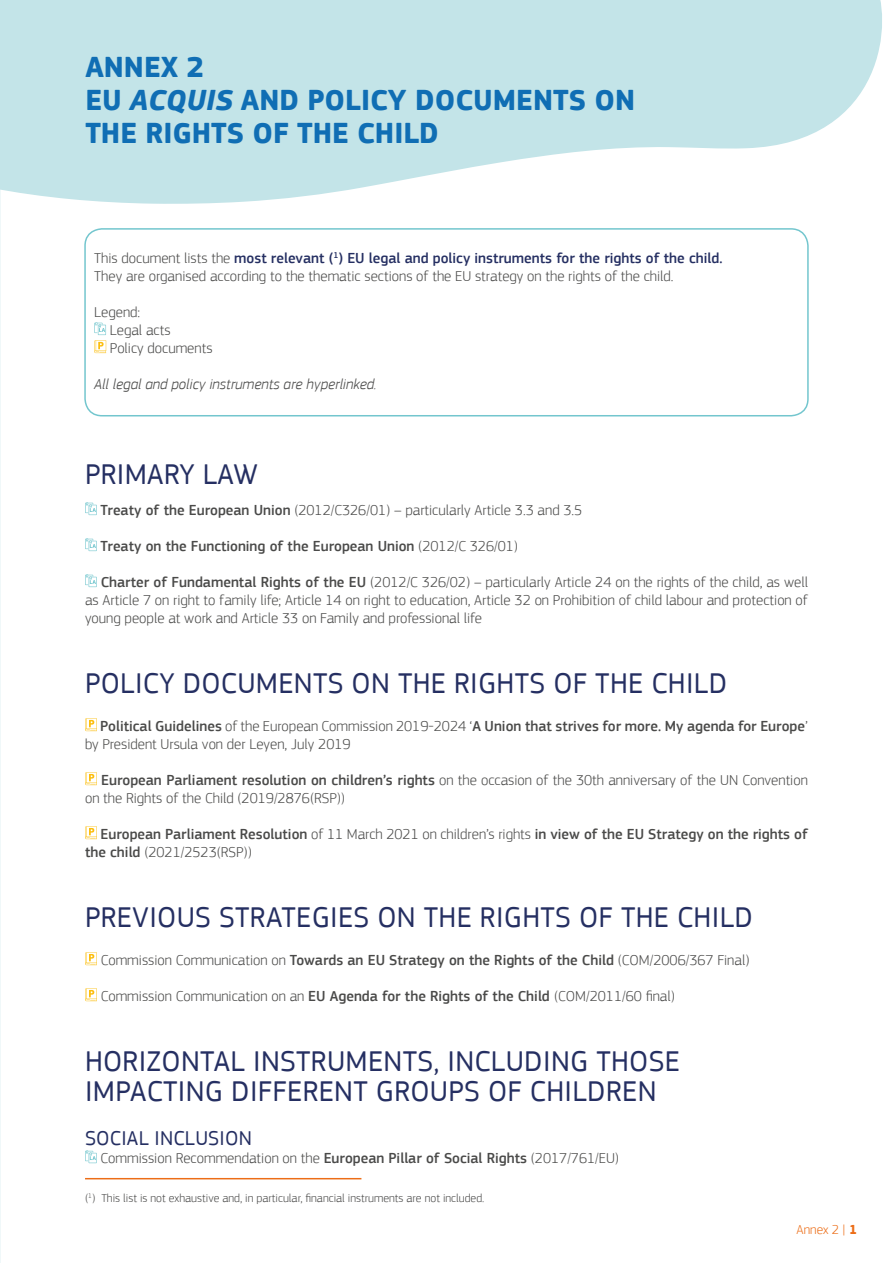
<style>
.page{position:relative;width:893px;height:1263px;background:#fff}
.page>*{position:absolute;margin:0;border:0;box-sizing:border-box;transform-origin:0 0}
.t1{font:30px/30px "EC Square Sans Pro";letter-spacing:.01em;color:#252f62}
.t2{font:700 30px/33px "EC Square Sans Pro";color:#106eb4}
.t3{font:21px "EC Square Sans Pro";letter-spacing:.01em;color:#252f62}
.t4{font:300 15px/18px "EC Square Sans Pro";color:#4a4a49}
.t5{font:500 15px/18px "EC Square Sans Pro";color:#4a4a49}
.t6{font:italic 300 15px "EC Square Sans Pro";color:#4a4a49}
.t7{font:300 13.5px "EC Square Sans Pro";color:#ec6d17}
.t8{font:300 12px "EC Square Sans Pro";color:#4a4a49}
.s1{font-style:italic}
.s2{font-weight:500;color:#252f62}
.s3{font-weight:500}
.s4{font-weight:300}
.s5{font-weight:700}
</style>
<div class="page">
<svg style="left:0;top:0;width:882px;height:204px;fill:#c3e4e8"></svg>
<svg style="left:85px;top:502px;width:12px;height:13px"></svg>
<svg style="left:85px;top:538px;width:12px;height:13px"></svg>
<svg style="left:85px;top:574px;width:12px;height:13px"></svg>
<svg style="left:85px;top:718px;width:12px;height:13px"></svg>
<svg style="left:85px;top:772px;width:12px;height:13px"></svg>
<svg style="left:85px;top:826px;width:12px;height:13px"></svg>
<svg style="left:85px;top:952px;width:12px;height:13px"></svg>
<svg style="left:85px;top:988px;width:12px;height:13px"></svg>
<svg style="left:85px;top:1150px;width:12px;height:13px"></svg>
<svg style="left:94px;top:322px;width:12px;height:31px"></svg>
<div style="left:84px;top:228px;width:725px;height:188px;border:2px solid #73c6ce;border-radius:17px"></div>
<hr style="left:85px;top:1178px;width:276px;height:1px;background:#ec6d17">
<h1 class="t2" style="left:85px;top:51px;width:551px">ANNEX 2<br>EU <span class="s1">ACQUIS</span> AND POLICY DOCUMENTS ON<br>THE RIGHTS OF THE CHILD</h1>
<p class="t4" style="left:94px;top:249px;width:630px">This document lists the <span class="s2">most relevant (</span><sup>1</sup><span class="s2">) EU legal and policy instruments for the rights of the child.<br></span>They are organised according to the thematic sections of the EU strategy on the rights of the child.</p>
<p class="t4" style="left:110px;top:303px;width:104px;text-indent:-15px">Legend:<br>Legal acts<br>Policy documents</p>
<p class="t6" style="left:94px;top:375px;width:284px">All legal and policy instruments are hyperlinked.</p>
<h1 class="t1" style="left:85px;top:459px;width:174px">PRIMARY LAW</h1>
<p class="t4" style="left:101px;top:501px;width:483px"><span class="s3">Treaty of the European Union</span> (2012/C326/01) – particularly Article 3.3 and 3.5</p>
<p class="t5" style="left:101px;top:537px;width:419px">Treaty on the Functioning of the European Union <span class="s4">(2012/C 326/01)</span></p>
<p class="t4" style="left:85px;top:573px;width:724px;text-align:justify;text-indent:16px"><span class="s3">Charter of Fundamental Rights of the EU</span> (2012/C 326/02) – particularly Article 24 on the rights of the child, as well as Article 7 on right to family life; Article 14 on right to education, Article 32 on Prohibition of child labour and protection of young people at work and Article 33 on Family and professional life</p>
<h1 class="t1" style="left:85px;top:669px;width:644px">POLICY DOCUMENTS ON THE RIGHTS OF THE CHILD</h1>
<p class="t4" style="left:85px;top:717px;width:724px;text-indent:15px"><span class="s3">Political Guidelines</span> of the European Commission 2019-2024 ‘<span class="s3">A Union that strives for more. My agenda for Europe</span>’ by President Ursula von der Leyen, July 2019</p>
<p class="t4" style="left:85px;top:771px;width:724px;text-indent:16px"><span class="s3">European Parliament resolution on children’s rights</span> on the occasion of the 30th anniversary of the UN Convention on the Rights of the Child (2019/2876(RSP))</p>
<p class="t5" style="left:85px;top:825px;width:724px;text-indent:16px">European Parliament Resolution <span class="s4">of 11 March 2021 on children’s rights</span> in view of the EU Strategy on the rights of the child <span class="s4">(2021/2523(RSP))</span></p>
<h1 class="t1" style="left:85px;top:903px;width:669px">PREVIOUS STRATEGIES ON THE RIGHTS OF THE CHILD</h1>
<p class="t4" style="left:101px;top:951px;width:650px">Commission Communication on <span class="s3">Towards an EU Strategy on the Rights of the Child</span> (COM/2006/367 Final)</p>
<p class="t4" style="left:101px;top:987px;width:576px">Commission Communication on an <span class="s3">EU Agenda for the Rights of the Child</span> (COM/2011/60 final)</p>
<h1 class="t1" style="left:85px;top:1047px;width:596px">HORIZONTAL INSTRUMENTS, INCLUDING THOSE<br>IMPACTING DIFFERENT GROUPS OF CHILDREN</h1>
<h2 class="t3" style="left:85px;top:1126px;width:168px">SOCIAL INCLUSION</h2>
<p class="t4" style="left:101px;top:1149px;width:520px">Commission Recommendation on the <span class="s3">European Pillar of Social Rights</span> (2017/761/EU)</p>
<p class="t8" style="left:85px;top:1191px;width:401px">(<sup>1</sup>) This list is not exhaustive and, in particular, financial instruments are not included.</p>
<p class="t7" style="left:796px;top:1222px;width:62px">Annex 2 | <span class="s5">1</span></p>
</div>
